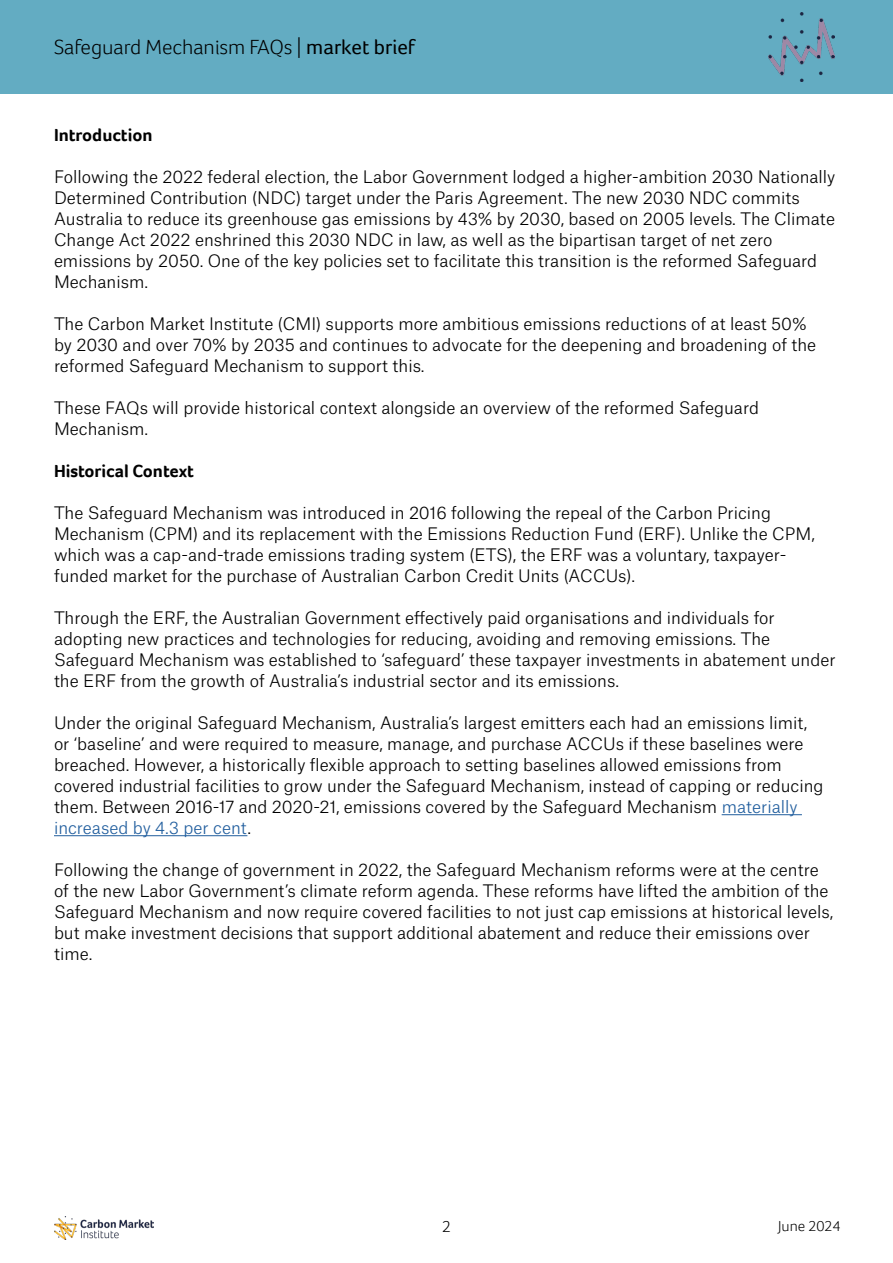
<style>
.page{position:relative;width:893px;height:1263px;background:#fff}
.page>*{position:absolute;margin:0;border:0;box-sizing:border-box;transform-origin:0 0}
.t1{font:300 21px "Foco";color:#000}
.t2{font:700 18px "Foco";color:#000}
.t3{font:300 16.5px/21px "Atlas Grotesk";color:#000}
.t4{font:300 16.5px "Foco";color:#000}
.t5{font:300 15px "Foco";color:#000}
.s1{font-weight:400}
.s2{color:#215e9e}
</style>
<div class="page">
<div style="left:0;top:0;width:893px;height:93px;background:#63acc2"></div>
<img style="left:769px;top:12px;width:65px;height:69px">
<img style="left:54px;top:1216px;width:99px;height:24px">
<hr style="left:722px;top:814px;width:80px;height:1px;background:#215e9e">
<hr style="left:54px;top:835px;width:193px;height:1px;background:#215e9e">
<p class="t1" style="left:54px;top:33px;width:362px">Safeguard Mechanism FAQs | <span class="s1">market brief</span></p>
<p class="t2" style="left:54px;top:123px;width:100px">Introduction</p>
<p class="t3" style="left:54px;top:165px;width:783px">Following the 2022 federal election, the Labor Government lodged a higher-ambition 2030 Nationally Determined Contribution (NDC) target under the Paris Agreement. The new 2030 NDC commits Australia to reduce its greenhouse gas emissions by 43% by 2030, based on 2005 levels. The Climate Change Act 2022 enshrined this 2030 NDC in law, as well as the bipartisan target of net zero emissions by 2050. One of the key policies set to facilitate this transition is the reformed Safeguard Mechanism.</p>
<p class="t3" style="left:54px;top:312px;width:764px">The Carbon Market Institute (CMI) supports more ambitious emissions reductions of at least 50% by 2030 and over 70% by 2035 and continues to advocate for the deepening and broadening of the reformed Safeguard Mechanism to support this.</p>
<p class="t3" style="left:54px;top:396px;width:706px">These FAQs will provide historical context alongside an overview of the reformed Safeguard<br>Mechanism.</p>
<p class="t2" style="left:54px;top:459px;width:142px">Historical Context</p>
<p class="t3" style="left:54px;top:501px;width:762px">The Safeguard Mechanism was introduced in 2016 following the repeal of the Carbon Pricing Mechanism (CPM) and its replacement with the Emissions Reduction Fund (ERF). Unlike the CPM, which was a cap-and-trade emissions trading system (ETS), the ERF was a voluntary, taxpayer&shy;funded market for the purchase of Australian Carbon Credit Units (ACCUs).</p>
<p class="t3" style="left:54px;top:606px;width:783px">Through the ERF, the Australian Government effectively paid organisations and individuals for adopting new practices and technologies for reducing, avoiding and removing emissions. The Safeguard Mechanism was established to ‘safeguard’ these taxpayer investments in abatement under the ERF from the growth of Australia’s industrial sector and its emissions.</p>
<p class="t3" style="left:54px;top:711px;width:771px">Under the original Safeguard Mechanism, Australia’s largest emitters each had an emissions limit, or ‘baseline’ and were required to measure, manage, and purchase ACCUs if these baselines were breached. However, a historically flexible approach to setting baselines allowed emissions from covered industrial facilities to grow under the Safeguard Mechanism, instead of capping or reducing them. Between 2016-17 and 2020-21, emissions covered by the Safeguard Mechanism <span class="s2">materially increased by 4.3 per cent</span>.</p>
<p class="t3" style="left:54px;top:858px;width:781px">Following the change of government in 2022, the Safeguard Mechanism reforms were at the centre of the new Labor Government’s climate reform agenda. These reforms have lifted the ambition of the Safeguard Mechanism and now require covered facilities to not just cap emissions at historical levels, but make investment decisions that support additional abatement and reduce their emissions over time.</p>
<p class="t4" style="left:442px;top:1216px;width:10px">2</p>
<p class="t5" style="left:778px;top:1216px;width:64px">June 2024</p>
</div>
